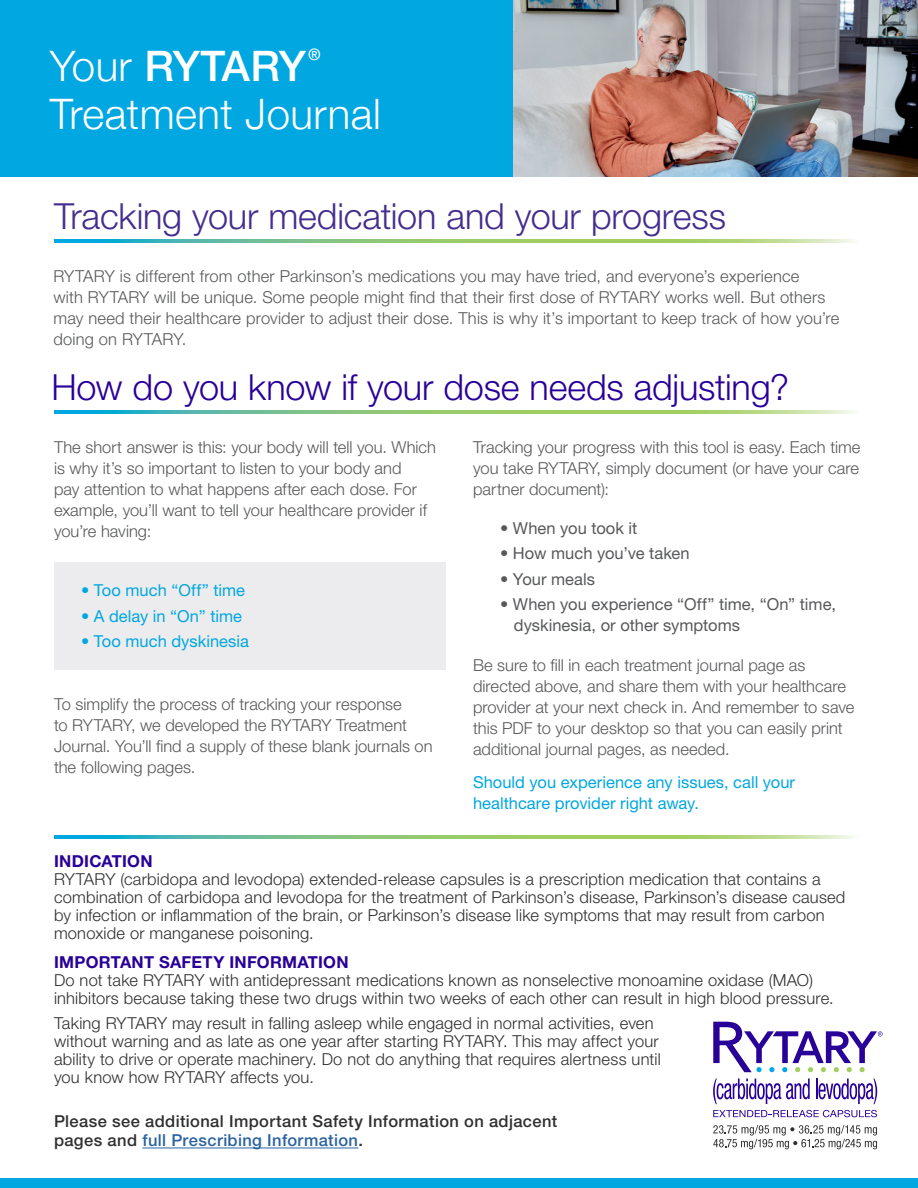
<style>
.page{position:relative;width:918px;height:1188px;background:#fff}
.page>*{position:absolute;margin:0;border:0;box-sizing:border-box;transform-origin:0 0}
.t1{font:300 42px "Helvetica Neue";letter-spacing:.01em;color:#fff}
.t2{font:500 42px "Helvetica Neue";letter-spacing:-.025em;color:#fff}
.t3{font:300 36px "Helvetica Neue LT Std";letter-spacing:-.005em;color:#442d8e}
.t4{font:300 36px "Helvetica Neue LT Std";letter-spacing:-.005em;color:#290098}
.Subhead{font:300 16.5px/21px "Helvetica Neue LT Std";letter-spacing:.005em;color:#57585a}
.ISI_body{font:300 16.5px/18px "Helvetica Neue LT Std";letter-spacing:.01em;color:#312f30}
.Subhead-2{font:16.5px/21px "Helvetica Neue LT Std";color:#00a7e0}
.Subhead-3{font:16.5px/21px "Helvetica Neue LT Std";color:#57585a}
.ISI_body-2{font:500 16.5px/19.5px "Helvetica Neue LT Std";letter-spacing:.025em;color:#312f30}
.ISI_body-3{font:700 16.5px "Helvetica Neue LT Std";letter-spacing:.015em;color:#290098}
.ISI_head{font:700 16.5px "Helvetica Neue LT Std";letter-spacing:.015em;color:#290098}
.t5{font:500 15.75px "Helvetica Neue";color:#fff}
.s1{font-weight:300}
.s2{color:#2b62a1}
</style>
<div class="page">
<div style="left:54px;top:562px;width:392px;height:108px;background:#ececee"></div>
<img style="left:513px;top:0;width:405px;height:176px">
<div style="left:0;top:1179px;width:918px;height:9px;background:#00a7e0"></div>
<svg style="left:713px;top:1110px;width:164px;height:7px"></svg>
<svg style="left:713px;top:1079px;width:97px;height:25px"></svg>
<svg style="left:816px;top:1079px;width:61px;height:25px"></svg>
<svg style="left:713px;top:1022px;width:170px;height:50px"></svg>
<svg style="left:713px;top:1125px;width:164px;height:24px"></svg>
<svg style="left:54px;top:835px;width:801px;height:3px;background:#85c88c"></svg>
<svg style="left:54px;top:411px;width:801px;height:3px;background:#85c88c"></svg>
<svg style="left:54px;top:240px;width:801px;height:3px;background:#85c88c"></svg>
<hr style="left:142px;top:1148px;width:216px;height:1px;background:#2b62a1">
<div style="left:0;top:0;width:513px;height:176px;background:#00a7e0"></div>
<p class="t2" style="left:50px;top:32px;width:258px"><span class="s1">Your</span> RYTARY</p>
<p class="t5" style="left:308px;top:42px;width:14px">®</p>
<p class="t1" style="left:50px;top:80px;width:333px">Treatment Journal</p>
<p class="t3" style="left:54px;top:195px;width:674px">Tracking your medication and your progress</p>
<p class="Subhead" style="left:53px;top:265px;width:787px">RYTARY is different from other Parkinson’s medications you may have tried, and everyone’s experience<br>with RYTARY will be unique. Some people might find that their first dose of RYTARY works well. But others may need their healthcare provider to adjust their dose. This is why it’s important to keep track of how you’re doing on RYTARY.</p>
<p class="t4" style="left:51px;top:366px;width:739px">How do you know if your dose needs adjusting?</p>
<p class="Subhead" style="left:54px;top:436px;width:384px">The short answer is this: your body will tell you. Which is why it’s so important to listen to your body and<br>pay attention to what happens after each dose. For example, you’ll want to tell your healthcare provider if you’re having:</p>
<p class="Subhead-2" style="left:81px;top:580px;width:166px">• Too much “Off” time</p>
<p class="Subhead-2" style="left:81px;top:605px;width:163px">• A delay in “On” time</p>
<p class="Subhead-2" style="left:81px;top:631px;width:170px">• Too much dyskinesia</p>
<p class="Subhead" style="left:54px;top:694px;width:380px">To simplify the process of tracking your response<br>to RYTARY, we developed the RYTARY Treatment Journal. You’ll find a supply of these blank journals on the following pages.</p>
<p class="Subhead" style="left:473px;top:436px;width:389px;text-align:justify">Tracking your progress with this tool is easy. Each time you take RYTARY, simply document (or have your care partner document):</p>
<p class="Subhead-3" style="left:500px;top:517px;width:139px">• When you took it</p>
<p class="Subhead-3" style="left:500px;top:543px;width:191px">• How much you’ve taken</p>
<p class="Subhead-3" style="left:500px;top:568px;width:96px">• Your meals</p>
<p class="Subhead-3" style="left:514px;top:594px;width:324px;text-indent:-14px">• When you experience “Off” time, “On” time, dyskinesia, or other symptoms</p>
<p class="Subhead" style="left:473px;top:654px;width:383px">Be sure to fill in each treatment journal page as directed above, and share them with your healthcare provider at your next check in. And remember to save this PDF to your desktop so that you can easily print additional journal pages, as needed.</p>
<p class="Subhead-2" style="left:473px;top:772px;width:324px">Should you experience any issues, call your healthcare provider right away.</p>
<p class="ISI_head" style="left:54px;top:851px;width:100px">INDICATION</p>
<p class="ISI_body" style="left:54px;top:870px;width:793px">RYTARY (carbidopa and levodopa) extended-release capsules is a prescription medication that contains a combination of carbidopa and levodopa for the treatment of Parkinson’s disease, Parkinson’s disease caused by infection or inflammation of the brain, or Parkinson’s disease like symptoms that may result from carbon monoxide or manganese poisoning.</p>
<p class="ISI_body-3" style="left:54px;top:952px;width:296px">IMPORTANT SAFETY INFORMATION</p>
<p class="ISI_body" style="left:54px;top:971px;width:781px">Do not take RYTARY with antidepressant medications known as nonselective monoamine oxidase (MAO) inhibitors because taking these two drugs within two weeks of each other can result in high blood pressure.</p>
<p class="ISI_body" style="left:54px;top:1014px;width:608px">Taking RYTARY may result in falling asleep while engaged in normal activities, even without warning and as late as one year after starting RYTARY. This may affect your ability to drive or operate machinery. Do not do anything that requires alertness until you know how RYTARY affects you.</p>
<p class="ISI_body-2" style="left:54px;top:1111px;width:505px">Please see additional Important Safety Information on adjacent pages and <span class="s2">full Prescribing Information</span>.</p>
</div>
